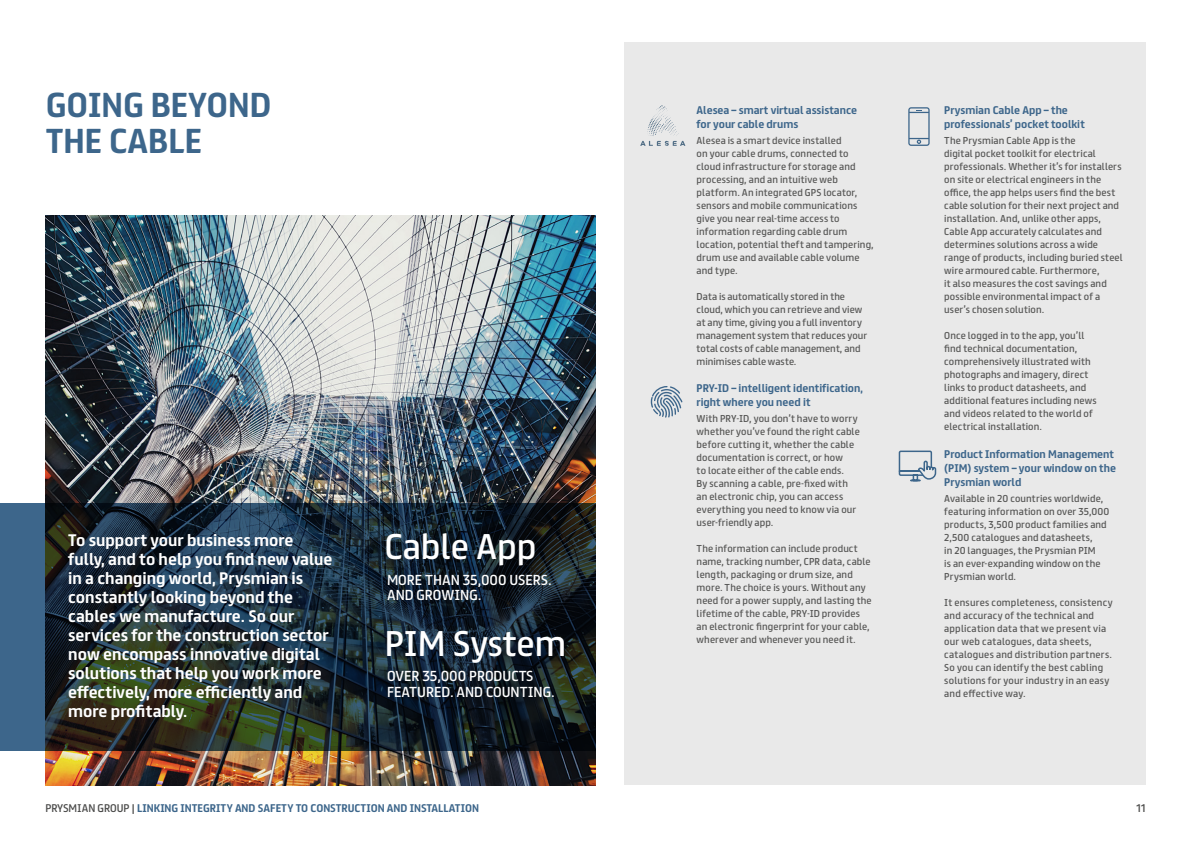
<style>
.page{position:relative;width:1191px;height:842px;background:#fff}
.page>*{position:absolute;margin:0;border:0;box-sizing:border-box;transform-origin:0 0}
.t1{font:32px "FS Truman";color:#fff}
.t2{font:700 31px/36px "FS Truman";color:#3d668b}
.t3{font:700 15px/19px "FS Truman";color:#fff}
.t4{font:13px/15.5px "FS Truman";color:#fff}
.t5{font:700 10px/14px "FS Truman";color:#3d668b}
.t6{font:10px "FS Truman";color:#4a4a49}
.t7{font:9px/13px "FS Truman";letter-spacing:.015em;color:#575756}
.s1{font-weight:400;color:#4a4a49}
</style>
<div class="page">
<div style="left:624px;top:43px;width:521px;height:742px;background:#e9e9e9"></div>
<img style="left:45px;top:215px;width:550px;height:570px">
<svg style="left:0;top:503px;width:595px;height:248px;background:#1e2e37"></svg>
<svg style="left:908px;top:107px;width:21px;height:39px"></svg>
<svg style="left:898px;top:450px;width:39px;height:32px"></svg>
<svg style="left:651px;top:386px;width:31px;height:32px"></svg>
<svg style="left:640px;top:105px;width:45px;height:41px"></svg>
<h2 class="t2" style="left:46px;top:85px;width:227px">GOING BEYOND<br>THE CABLE</h2>
<p class="t3" style="left:68px;top:529px;width:266px">To support your business more fully, and to help you find new value in a changing world, Prysmian is constantly looking beyond the cables we manufacture. So our services for the construction sector now encompass innovative digital solutions that help you work more effectively, more efficiently and more profitably.</p>
<h1 class="t1" style="left:385px;top:518px;width:153px">Cable App</h1>
<h3 class="t4" style="left:387px;top:571px;width:166px">MORE THAN 35,000 USERS.<br>AND GROWING.</h3>
<h1 class="t1" style="left:385px;top:615px;width:183px">PIM System</h1>
<h3 class="t4" style="left:387px;top:667px;width:169px">OVER 35,000 PRODUCTS<br>FEATURED. AND COUNTING.</h3>
<p class="t5" style="left:696px;top:103px;width:162px">Alesea – smart virtual assistance for your cable drums</p>
<p class="t7" style="left:696px;top:133px;width:179px">Alesea is a smart device installed<br>on your cable drums, connected to cloud infrastructure for storage and processing, and an intuitive web platform. An integrated GPS locator, sensors and mobile communications give you near real-time access to information regarding cable drum location, potential theft and tampering, drum use and available cable volume and type.</p>
<p class="t7" style="left:696px;top:289px;width:172px">Data is automatically stored in the cloud, which you can retrieve and view at any time, giving you a full inventory management system that reduces your total costs of cable management, and minimises cable waste.</p>
<p class="t5" style="left:696px;top:380px;width:168px">PRY-ID – intelligent identification, right where you need it</p>
<p class="t7" style="left:696px;top:411px;width:165px">With PRY-ID, you don’t have to worry whether you’ve found the right cable before cutting it, whether the cable documentation is correct, or how<br>to locate either of the cable ends.<br>By scanning a cable, pre-fixed with an electronic chip, you can access everything you need to know via our user-friendly app.</p>
<p class="t7" style="left:696px;top:541px;width:176px">The information can include product name, tracking number, CPR data, cable length, packaging or drum size, and more. The choice is yours. Without any need for a power supply, and lasting the lifetime of the cable, PRY-ID provides an electronic fingerprint for your cable, wherever and whenever you need it.</p>
<p class="t5" style="left:944px;top:103px;width:142px">Prysmian Cable App – the professionals’ pocket toolkit</p>
<p class="t7" style="left:944px;top:133px;width:180px">The Prysmian Cable App is the<br>digital pocket toolkit for electrical professionals. Whether it’s for installers on site or electrical engineers in the office, the app helps users find the best cable solution for their next project and installation. And, unlike other apps, Cable App accurately calculates and determines solutions across a wide range of products, including buried steel wire armoured cable. Furthermore,<br>it also measures the cost savings and possible environmental impact of a user’s chosen solution.</p>
<p class="t7" style="left:944px;top:328px;width:154px">Once logged in to the app, you’ll find technical documentation, comprehensively illustrated with photographs and imagery, direct links to product datasheets, and additional features including news and videos related to the world of electrical installation.</p>
<p class="t5" style="left:944px;top:446px;width:173px">Product Information Management (PIM) system – your window on the<br>Prysmian world</p>
<p class="t7" style="left:944px;top:491px;width:166px">Available in 20 countries worldwide, featuring information on over 35,000 products, 3,500 product families and 2,500 catalogues and datasheets,<br>in 20 languages, the Prysmian PIM<br>is an ever-expanding window on the Prysmian world.</p>
<p class="t7" style="left:944px;top:595px;width:170px">It ensures completeness, consistency and accuracy of the technical and application data that we present via our web catalogues, data sheets, catalogues and distribution partners.<br>So you can identify the best cabling solutions for your industry in an easy and effective way.</p>
<p class="t5" style="left:45px;top:800px;width:435px"><span class="s1">PRYSMIAN GROUP |</span> LINKING INTEGRITY AND SAFETY TO CONSTRUCTION AND INSTALLATION</p>
<p class="t6" style="left:1136px;top:799px;width:11px">11</p>
</div>
